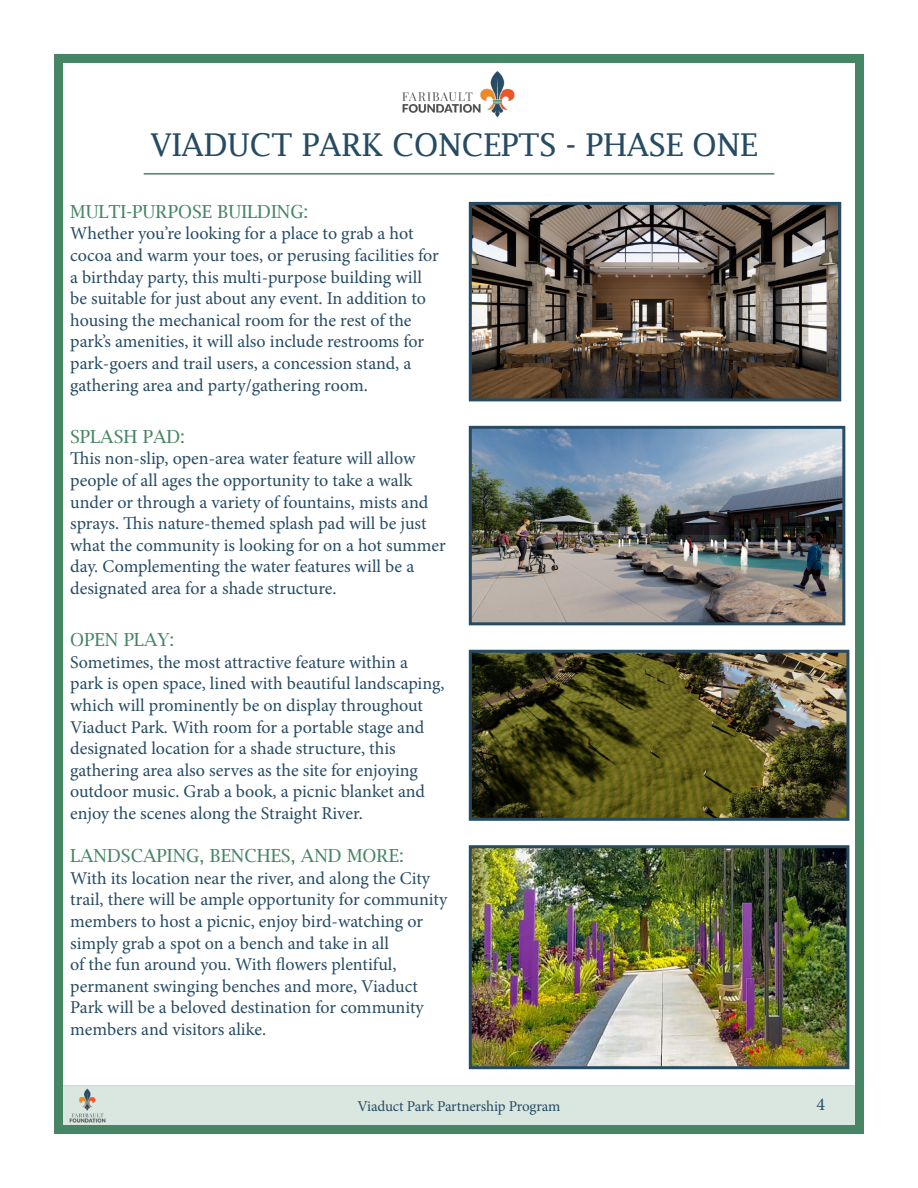
<style>
.page{position:relative;width:918px;height:1188px;background:#fff}
.page>*{position:absolute;margin:0;border:0;box-sizing:border-box;transform-origin:0 0}
.t1{font:31.5px "Lucida Fax";letter-spacing:-.02em;color:#264b63}
.t2{font:18px/21.6px "Minion Pro";color:#264b63}
.t3{font:18px "Lucida Bright";color:#468664}
.t4{font:15px "Minion Pro";letter-spacing:-.015em;color:#264b63}
</style>
<div class="page">
<div style="left:57px;top:1085px;width:803px;height:47px;background:#dae6e0"></div>
<div style="left:54px;top:54px;width:810px;height:1080px;border:9px solid #468664"></div>
<img style="left:402px;top:71px;width:113px;height:47px">
<img style="left:65px;top:1086px;width:45px;height:39px">
<hr style="left:144px;top:173px;width:630px;height:2px;background:#468664">
<img style="left:473px;top:206px;width:364px;height:191px">
<div style="left:469px;top:202px;width:372px;height:199px;border:3px solid #264b63"></div>
<img style="left:473px;top:430px;width:368px;height:191px">
<div style="left:469px;top:426px;width:376px;height:199px;border:3px solid #264b63"></div>
<img style="left:473px;top:654px;width:372px;height:163px">
<div style="left:469px;top:650px;width:380px;height:171px;border:3px solid #264b63"></div>
<img style="left:473px;top:849px;width:372px;height:216px">
<div style="left:469px;top:845px;width:380px;height:224px;border:3px solid #264b63"></div>
<p class="t1" style="left:150px;top:126px;width:609px">VIADUCT PARK CONCEPTS - PHASE ONE</p>
<p class="t3" style="left:70px;top:201px;width:240px">MULTI-PURPOSE BUILDING:</p>
<p class="t2" style="left:70px;top:223px;width:370px">Whether you’re looking for a place to grab a hot cocoa and warm your toes, or perusing facilities for a birthday party, this multi-purpose building will be suitable for just about any event. In addition to housing the mechanical room for the rest of the park’s amenities, it will also include restrooms for park-goers and trail users, a concession stand, a gathering area and party/gathering room.</p>
<p class="t3" style="left:70px;top:426px;width:116px">SPLASH PAD:</p>
<p class="t2" style="left:70px;top:448px;width:377px">This non-slip, open-area water feature will allow people of all ages the opportunity to take a walk under or through a variety of fountains, mists and sprays. This nature-themed splash pad will be just what the community is looking for on a hot summer day. Complementing the water features will be a designated area for a shade structure.</p>
<p class="t3" style="left:70px;top:630px;width:106px">OPEN PLAY:</p>
<p class="t2" style="left:70px;top:651px;width:376px">Sometimes, the most attractive feature within a park is open space, lined with beautiful landscaping, which will prominently be on display throughout Viaduct Park. With room for a portable stage and designated location for a shade structure, this gathering area also serves as the site for enjoying outdoor music. Grab a book, a picnic blanket and enjoy the scenes along the Straight River.</p>
<p class="t3" style="left:70px;top:846px;width:335px">LANDSCAPING, BENCHES, AND MORE:</p>
<p class="t2" style="left:70px;top:867px;width:379px">With its location near the river, and along the City trail, there will be ample opportunity for community members to host a picnic, enjoy bird-watching or simply grab a spot on a bench and take in all<br>of the fun around you. With flowers plentiful, permanent swinging benches and more, Viaduct Park will be a beloved destination for community members and visitors alike.</p>
<p class="t4" style="left:357px;top:1096px;width:205px">Viaduct Park Partnership Program</p>
<p class="t2" style="left:816px;top:1094px;width:10px">4</p>
</div>
